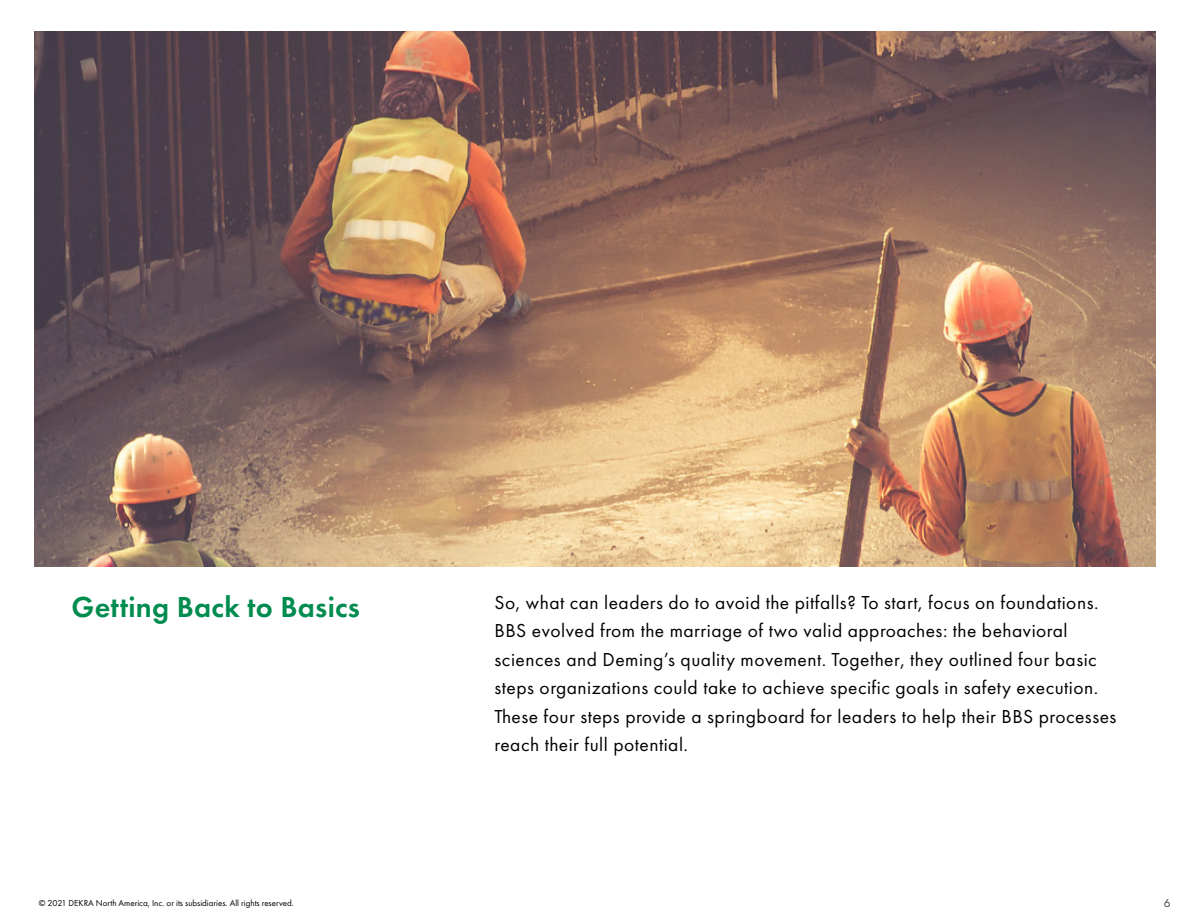
<style>
.page{position:relative;width:1188px;height:918px;background:#fff}
.page>*{position:absolute;margin:0;border:0;box-sizing:border-box;transform-origin:0 0}
.t1{font:600 30px "Futura PT";letter-spacing:.01em;color:#008c4f}
.t2{font:19.5px/28.5px "Futura PT";letter-spacing:.025em;color:#000}
.t3{font:12px "Futura PT";color:#414042}
.t4{font:9px "Futura PT";color:#000}
</style>
<div class="page">
<img style="left:34px;top:31px;width:1122px;height:536px">
<h1 class="t1" style="left:72px;top:588px;width:290px">Getting Back to Basics</h1>
<p class="t4" style="left:39px;top:898px;width:257px">© 2021 DEKRA North America, Inc. or its subsidiaries. All rights reserved.</p>
<p class="t2" style="left:495px;top:588px;width:623px">So, what can leaders do to avoid the pitfalls? To start, focus on foundations.<br>BBS evolved from the marriage of two valid approaches: the behavioral sciences and Deming’s quality movement. Together, they outlined four basic steps organizations could take to achieve specific goals in safety execution.<br>These four steps provide a springboard for leaders to help their BBS processes reach their full potential.</p>
<p class="t3" style="left:1164px;top:896px;width:8px">6</p>
</div>
